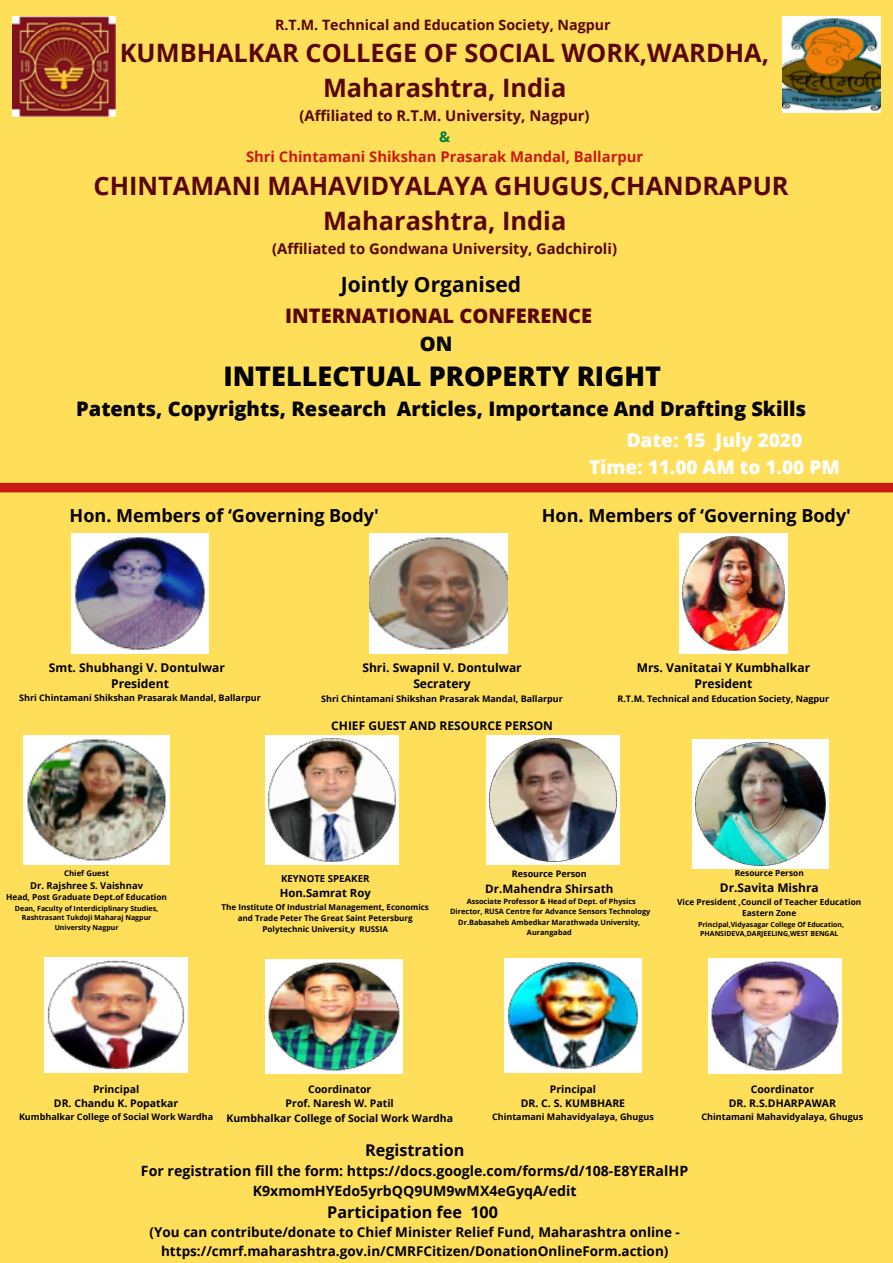
<style>
.page{position:relative;width:893px;height:1263px;background:#ffde59}
.page>*{position:absolute;margin:0;border:0;box-sizing:border-box;transform-origin:0 0}
.t1{font:800 27px "Open Sans";color:#000}
.t2{font:700 25.35px/35.4px "Open Sans";color:#590505;text-align:center}
.t3{font:700 21px "Open Sans";color:#000}
.t4{font:800 20.02px "Open Sans";color:#000}
.t5{font:800 20.02px "Open Sans";color:#590505}
.t6{font:800 19.05px/26.6px "Open Sans";color:#fff;text-align:center}
.t7{font:700 18px "Open Sans";color:#000}
.t8{font:700 16.2px "Open Sans";color:#000}
.t9{font:700 14.77px "Open Sans";color:#590505}
.t10{font:700 14.77px "Open Sans";color:#c81a15}
.t11{font:700 14.77px "Open Sans";color:#008037}
.t12{font:700 14.25px "Open Sans";color:#590505}
.t13{font:700 14.17px/19.7px "Open Sans";color:#000;text-align:center}
.t14{font:700 13.5px/18.8px "Open Sans";color:#000;text-align:center}
.t15{font:700 12.08px/16.6px "Open Sans";color:#000;text-align:center}
.t16{font:700 12px "Open Sans";color:#000}
.t17{font:700 11.93px "Open Sans";color:#000}
.t18{font:700 11.62px "Open Sans";color:#000}
.t19{font:700 11.32px "Open Sans";color:#000}
.t20{font:700 10.5px/14.6px "Open Sans";color:#000;text-align:center}
.t21{font:700 9.68px "Open Sans";color:#000}
.t22{font:700 9.38px "Open Sans";color:#000}
.t23{font:700 9.07px "Open Sans";color:#000}
.t24{font:700 9px "Open Sans";color:#000}
.t25{font:700 8.32px/11.6px "Open Sans";color:#000;text-align:center}
.t26{font:700 8.25px "Open Sans";color:#000}
.t27{font:700 8.1px/11.2px "Open Sans";color:#000;text-align:center}
.t28{font:700 7.8px "Open Sans";color:#000}
.t29{font:700 7.35px/10.3px "Open Sans";color:#000;text-align:center}
.t30{font:700 7.05px "Open Sans";color:#000}
.t31{font:700 6.98px/9.8px "Open Sans";color:#000}
</style>
<div class="page">
<div style="left:0;top:483px;width:893px;height:9px;background:#c81a15"></div>
<img style="left:782px;top:16px;width:98px;height:96px">
<img style="left:13px;top:16px;width:103px;height:101px">
<img style="left:72px;top:533px;width:136px;height:120px">
<img style="left:370px;top:533px;width:137px;height:120px">
<img style="left:265px;top:736px;width:133px;height:129px">
<img style="left:693px;top:740px;width:135px;height:128px">
<img style="left:486px;top:736px;width:133px;height:129px">
<img style="left:23px;top:736px;width:146px;height:129px">
<img style="left:265px;top:959px;width:137px;height:114px">
<img style="left:709px;top:958px;width:133px;height:115px">
<img style="left:504px;top:958px;width:137px;height:114px">
<img style="left:45px;top:957px;width:142px;height:115px">
<img style="left:680px;top:533px;width:108px;height:120px">
<h3 class="t12" style="left:275px;top:15px;width:337px">R.T.M. Technical and Education Society, Nagpur</h3>
<h2 class="t2" style="left:120px;top:34px;width:651px">KUMBHALKAR COLLEGE OF SOCIAL WORK,WARDHA,<br>Maharashtra, India</h2>
<h3 class="t9" style="left:300px;top:105px;width:291px">(Affiliated to R.T.M. University, Nagpur)</h3>
<h3 class="t11" style="left:439px;top:126px;width:13px">&amp;</h3>
<h3 class="t10" style="left:246px;top:147px;width:399px">Shri Chintamani Shikshan Prasarak Mandal, Ballarpur</h3>
<h2 class="t2" style="left:94px;top:167px;width:696px">CHINTAMANI MAHAVIDYALAYA GHUGUS,CHANDRAPUR<br>Maharashtra, India</h2>
<h3 class="t9" style="left:272px;top:238px;width:346px">(Affiliated to Gondwana University, Gadchiroli)</h3>
<h3 class="t3" style="left:341px;top:270px;width:182px">Jointly Organised</h3>
<h3 class="t5" style="left:285px;top:302px;width:308px">INTERNATIONAL CONFERENCE</h3>
<h3 class="t4" style="left:420px;top:329px;width:34px">ON</h3>
<h1 class="t1" style="left:223px;top:357px;width:439px">INTELLECTUAL PROPERTY RIGHT</h1>
<h3 class="t4" style="left:76px;top:395px;width:731px">Patents, Copyrights, Research Articles, Importance And Drafting Skills</h3>
<h3 class="t6" style="left:589px;top:426px;width:252px">Date: 15 July 2020<br>Time: 11.00 AM to 1.00 PM</h3>
<h3 class="t7" style="left:70px;top:503px;width:311px">Hon. Members of ‘Governing Body'</h3>
<h3 class="t7" style="left:542px;top:503px;width:311px">Hon. Members of ‘Governing Body'</h3>
<h3 class="t15" style="left:49px;top:659px;width:178px">Smt. Shubhangi V. Dontulwar<br>President</h3>
<p class="t24" style="left:19px;top:692px;width:243px">Shri Chintamani Shikshan Prasarak Mandal, Ballarpur</p>
<h3 class="t15" style="left:362px;top:658px;width:161px;line-height:16.8px">Shri. Swapnil V. Dontulwar<br>Secratery</h3>
<p class="t24" style="left:321px;top:692px;width:243px">Shri Chintamani Shikshan Prasarak Mandal, Ballarpur</p>
<h3 class="t16" style="left:331px;top:717px;width:223px">CHIEF GUEST AND RESOURCE PERSON</h3>
<h3 class="t15" style="left:637px;top:658px;width:175px;line-height:16.9px">Mrs. Vanitatai Y Kumbhalkar<br>President</h3>
<p class="t24" style="left:617px;top:692px;width:213px">R.T.M. Technical and Education Society, Nagpur</p>
<p class="t28" style="left:64px;top:867px;width:46px">Chief Guest</p>
<p class="t22" style="left:30px;top:878px;width:114px">Dr. Rajshree S. Vaishnav</p>
<p class="t26" style="left:6px;top:891px;width:162px">Head, Post Graduate Dept.of Education</p>
<p class="t30" style="left:15px;top:903px;width:145px">Dean, Faculty of Interdiciplinary Studies,</p>
<p class="t31" style="left:22px;top:913px;width:131px;text-align:center">Rashtrasant Tukdoji Maharaj Nagpur<br>University Nagpur</p>
<p class="t21" style="left:281px;top:872px;width:90px">KEYNOTE SPEAKER</p>
<p class="t19" style="left:280px;top:885px;width:93px">Hon.Samrat Roy</p>
<p class="t27" style="left:221px;top:901px;width:209px">The Institute Of Industrial Management, Economics and Trade Peter The Great Saint Petersburg<br>Polytechnic Universit,y RUSSIA</p>
<p class="t23" style="left:512px;top:867px;width:76px">Resource Person</p>
<p class="t18" style="left:485px;top:880px;width:130px">Dr.Mahendra Shirsath</p>
<p class="t29" style="left:450px;top:896px;width:202px">Associate Professor &amp; Head of Dept. of Physics Director, RUSA Centre for Advance Sensors Technology Dr.Babasaheb Ambedkar Marathwada University, Aurangabad</p>
<p class="t25" style="left:735px;top:867px;width:71px">Resource Person</p>
<h3 class="t17" style="left:720px;top:879px;width:100px">Dr.Savita Mishra</h3>
<p class="t25" style="left:677px;top:895px;width:186px">Vice President ,Council of Teacher Education<br>Eastern Zone</p>
<p class="t31" style="left:698px;top:919px;width:147px">Principal,Vidyasagar College Of Education,<br>PHANSIDEVA,DARJEELING,WEST BENGAL</p>
<p class="t20" style="left:54px;top:1081px;width:126px">Principal<br>DR. Chandu K. Popatkar</p>
<p class="t24" style="left:19px;top:1110px;width:196px">Kumbhalkar College of Social Work Wardha</p>
<p class="t20" style="left:226px;top:1081px;width:228px">Coordinator<br>Prof. Naresh W. Patil<br>Kumbhalkar College of Social Work Wardha</p>
<p class="t20" style="left:521px;top:1081px;width:106px">Principal<br>DR. C. S. KUMBHARE</p>
<p class="t24" style="left:492px;top:1110px;width:163px">Chintamani Mahavidyalaya, Ghugus</p>
<p class="t20" style="left:729px;top:1081px;width:109px">Coordinator<br>DR. R.S.DHARPAWAR</p>
<p class="t24" style="left:701px;top:1110px;width:163px">Chintamani Mahavidyalaya, Ghugus</p>
<h3 class="t8" style="left:365px;top:1139px;width:101px">Registration</h3>
<h3 class="t13" style="left:141px;top:1161px;width:549px">For registration fill the form: https://docs.google.com/forms/d/108-E8YERalHP<br>K9xmomHYEdo5yrbQQ9UM9wMX4eGyqA/edit</h3>
<h3 class="t8" style="left:327px;top:1200px;width:172px">Participation fee 100</h3>
<h3 class="t14" style="left:150px;top:1223px;width:532px">(You can contribute/donate to Chief Minister Relief Fund, Maharashtra online - https://cmrf.maharashtra.gov.in/CMRFCitizen/DonationOnlineForm.action)</h3>
</div>
